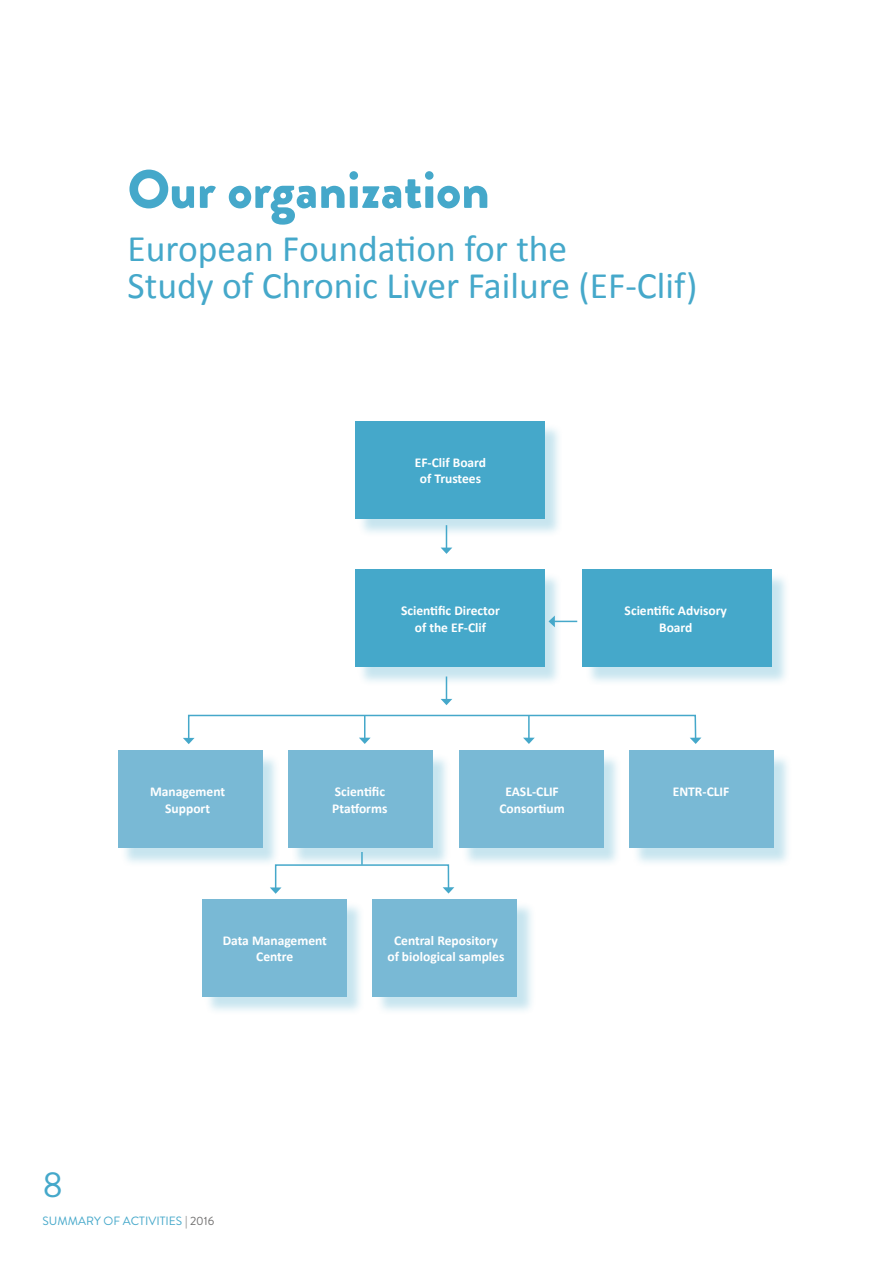
<style>
.page{position:relative;width:893px;height:1263px;background:#fff}
.page>*{position:absolute;margin:0;border:0;box-sizing:border-box;transform-origin:0 0}
.t1{font:900 54px "Brandon Grotesque";color:#45a8ca}
.t2{font:37.5px/37.5px "Calibri";color:#45a8ca}
.t3{font:36px "Brandon Grotesque";color:#45a8ca}
.t4{font:700 13.5px/16.2px "Calibri";color:#fff;text-align:center}
.t5{font:12px "Brandon Grotesque";color:#45a8ca}
.s1{color:#706f6f}
</style>
<div class="page">
<div style="left:357px;top:423px;width:206px;height:115px;background:#45a8ca;opacity:.3"></div>
<div style="left:355px;top:421px;width:189px;height:98px;background:#45a8ca"></div>
<div style="left:357px;top:572px;width:433px;height:114px;background:#45a8ca;opacity:.3"></div>
<div style="left:355px;top:569px;width:189px;height:98px;background:#45a8ca"></div>
<div style="left:583px;top:569px;width:189px;height:98px;background:#45a8ca"></div>
<div style="left:204px;top:901px;width:332px;height:115px;background:#45a8ca;opacity:.3"></div>
<div style="left:202px;top:899px;width:145px;height:98px;background:#79b9d5"></div>
<div style="left:372px;top:899px;width:145px;height:98px;background:#79b9d5"></div>
<div style="left:120px;top:753px;width:673px;height:114px;background:#45a8ca;opacity:.3"></div>
<div style="left:118px;top:750px;width:145px;height:98px;background:#79b9d5"></div>
<div style="left:288px;top:750px;width:145px;height:98px;background:#79b9d5"></div>
<div style="left:459px;top:750px;width:144px;height:98px;background:#79b9d5"></div>
<div style="left:629px;top:750px;width:145px;height:98px;background:#79b9d5"></div>
<svg style="left:441px;top:525px;width:11px;height:29px"></svg>
<svg style="left:441px;top:676px;width:11px;height:29px"></svg>
<svg style="left:549px;top:615px;width:28px;height:12px"></svg>
<div style="left:188px;top:715px;width:508px;height:24px;border:2px solid #45a8ca"></div>
<svg style="left:690px;top:737px;width:11px;height:7px"></svg>
<svg style="left:183px;top:738px;width:12px;height:6px"></svg>
<svg style="left:359px;top:715px;width:12px;height:29px"></svg>
<hr style="left:528px;top:715px;width:2px;height:23px;background:#45a8ca">
<svg style="left:523px;top:738px;width:12px;height:6px"></svg>
<div style="left:275px;top:864px;width:174px;height:25px;border:2px solid #45a8ca"></div>
<svg style="left:443px;top:887px;width:11px;height:6px"></svg>
<svg style="left:270px;top:887px;width:12px;height:7px"></svg>
<svg style="left:361px;top:852px;width:2px;height:13px"></svg>
<h1 class="t1" style="left:128px;top:151px;width:364px">Our organization</h1>
<h2 class="t2" style="left:128px;top:228px;width:571px">European Foundation for the<br>Study of Chronic Liver Failure (EF-Clif)</h2>
<p class="t4" style="left:415px;top:454px;width:73px">EF-Clif Board of Trustees</p>
<p class="t4" style="left:401px;top:602px;width:100px">Scientific Director of the EF-Clif</p>
<p class="t4" style="left:625px;top:602px;width:104px">Scientific Advisory<br>Board</p>
<p class="t4" style="left:150px;top:783px;width:77px">Management<br>Support</p>
<p class="t4" style="left:332px;top:783px;width:57px;text-align:left">Scientific<br>Ptatforms</p>
<p class="t4" style="left:499px;top:783px;width:67px">EASL-CLIF<br>Consortium</p>
<p class="t4" style="left:673px;top:783px;width:58px">ENTR-CLIF</p>
<p class="t4" style="left:223px;top:932px;width:106px">Data Management<br>Centre</p>
<p class="t4" style="left:387px;top:932px;width:119px">Central Repository of biological samples</p>
<h3 class="t3" style="left:43px;top:1159px;width:22px">8</h3>
<p class="t5" style="left:43px;top:1212px;width:173px">SUMMARY OF ACTIVITIES <span class="s1">| 2016</span></p>
</div>
